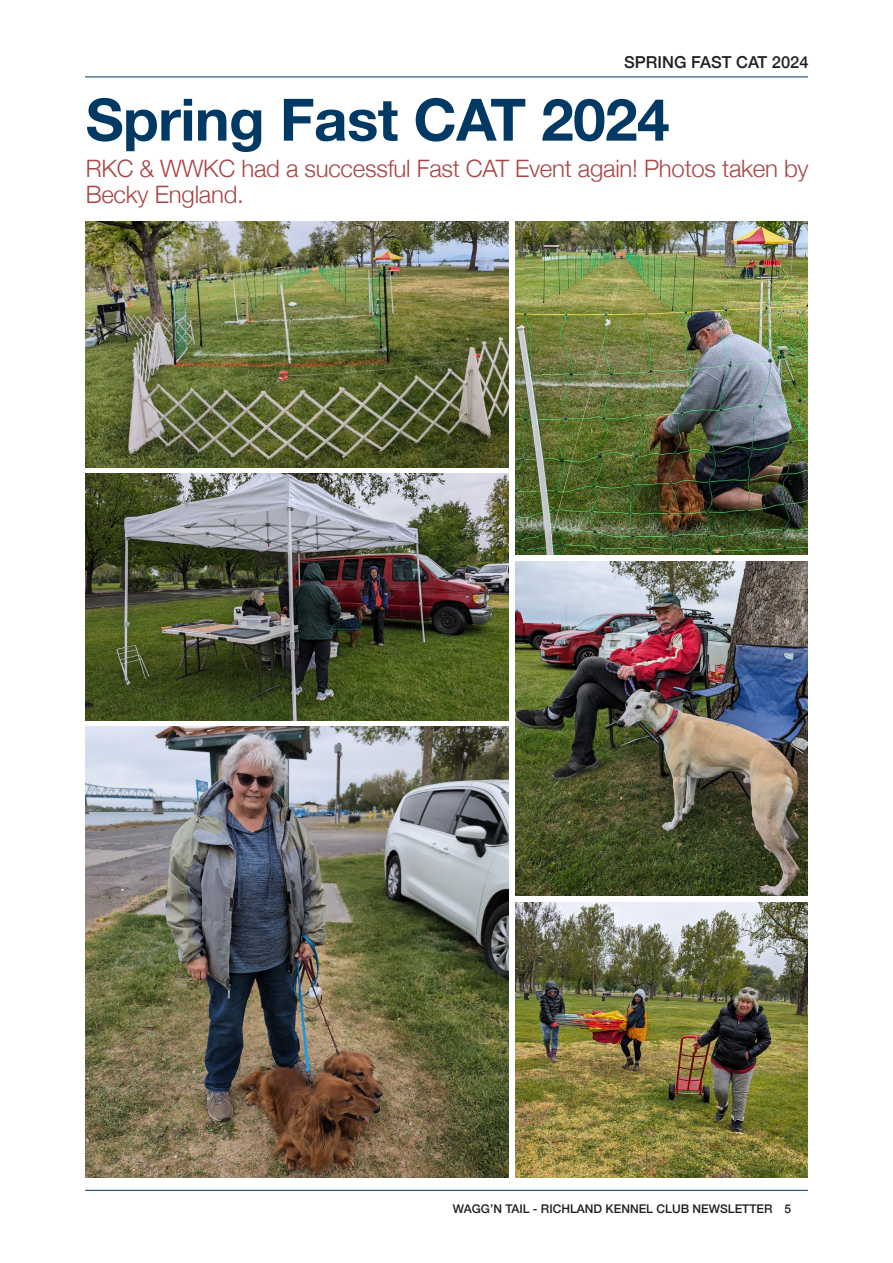
<style>
.page{position:relative;width:893px;height:1263px;background:#fff}
.page>*{position:absolute;margin:0;border:0;box-sizing:border-box;transform-origin:0 0}
.Headline{font:700 58.5px "Helvetica Neue";letter-spacing:-.01em;color:#003963}
.Intro{font:300 24px/25.8px "Helvetica Neue";letter-spacing:-.01em;color:#a94546}
.Folio_-_Section_Title{font:500 16.5px "Helvetica Neue";color:#231f20}
.t1{font:500 12px "Helvetica Neue";color:#231f20}
</style>
<div class="page">
<hr style="left:85px;top:1190px;width:723px;height:1px;background:#003963">
<hr style="left:85px;top:77px;width:723px;height:1px;background:#003963">
<img style="left:515px;top:221px;width:293px;height:334px">
<img style="left:86px;top:221px;width:422px;height:246px">
<img style="left:85px;top:726px;width:423px;height:452px">
<img style="left:515px;top:561px;width:292px;height:335px">
<img style="left:85px;top:473px;width:423px;height:248px">
<img style="left:515px;top:902px;width:293px;height:276px">
<p class="Folio_-_Section_Title" style="left:624px;top:49px;width:186px">SPRING FAST CAT 2024</p>
<p class="Headline" style="left:86px;top:74px;width:585px">Spring Fast CAT 2024</p>
<p class="Intro" style="left:86px;top:154px;width:724px">RKC &amp; WWKC had a successful Fast CAT Event again! Photos taken by<br>Becky England.</p>
<p class="t1" style="left:453px;top:1199px;width:340px">WAGG’N TAIL - RICHLAND KENNEL CLUB NEWSLETTER 5</p>
</div>
